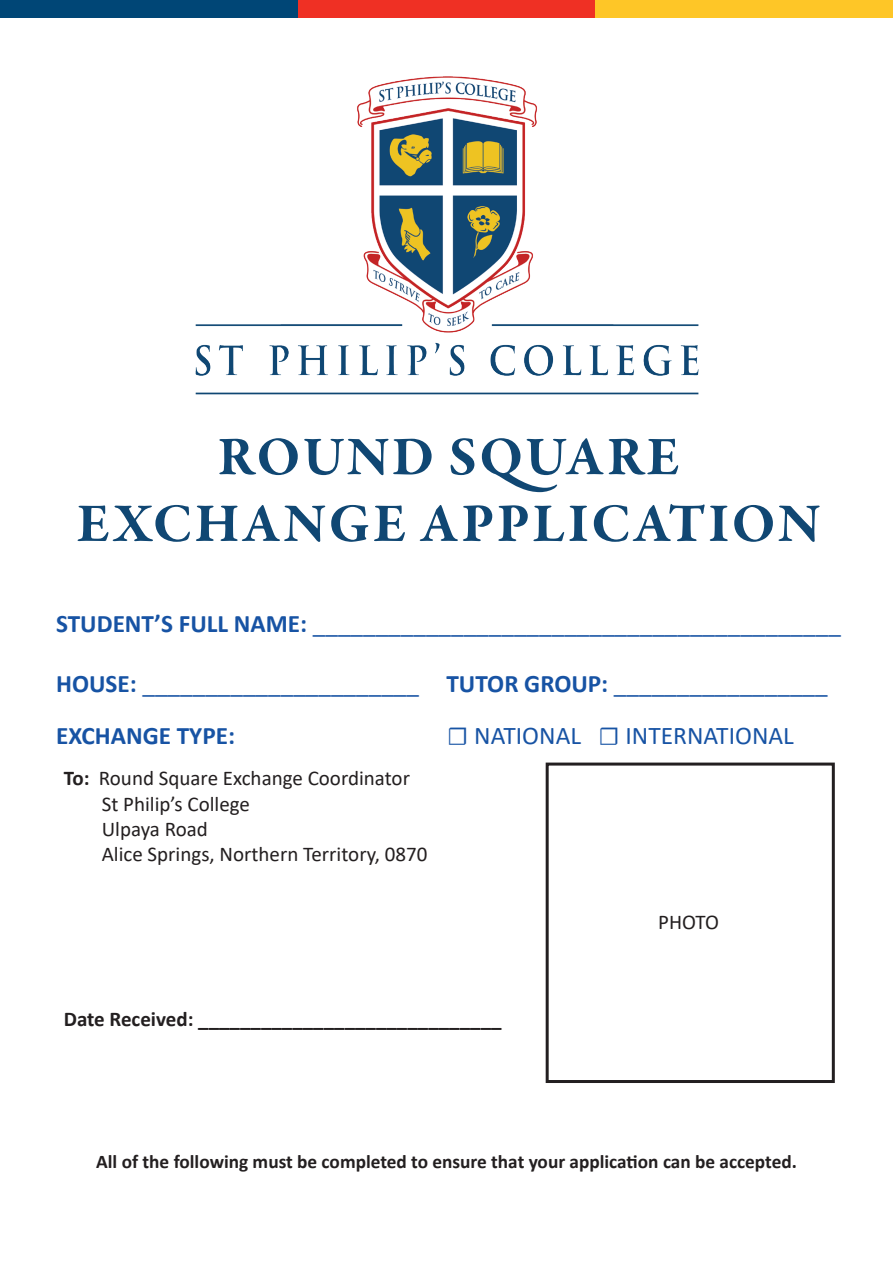
<style>
.page{position:relative;width:893px;height:1263px;background:#fff}
.page>*{position:absolute;margin:0;border:0;box-sizing:border-box;transform-origin:0 0}
.t1{font:700 55.65px/66.8px "Garamond Premr Pro";letter-spacing:.045em;color:#104773;text-align:center}
.t2{font:25.5px "Calibri";color:#1753a4}
.t3{font:25.2px "Calibri";color:#1753a4}
.t4{font:700 25.2px "Calibri";color:#1753a4}
.t5{font:21px/25.2px "Calibri";color:#231f20}
.t6{font:700 21px "Calibri";color:#231f20}
.t7{font:700 19.35px "Calibri";color:#231f20}
.s1{font-weight:700}
.s2{font-family:"Minion Pro";font-size:25.2px}
</style>
<div class="page">
<img style="left:195px;top:76px;width:504px;height:319px">
<div style="left:1px;top:0;width:297px;height:18px;background:#004676"></div>
<div style="left:298px;top:0;width:298px;height:18px;background:#ef3024"></div>
<div style="left:596px;top:0;width:297px;height:18px;background:#fec627"></div>
<div style="left:546px;top:762px;width:289px;height:321px;border:3px solid #231f20"></div>
<h1 class="t1" style="left:77px;top:424px;width:745px">ROUND SQUARE<br>EXCHANGE APPLICATION</h1>
<p class="t3" style="left:56px;top:606px;width:786px"><span class="s1">STUDENT’S FULL NAME:</span> __________________________________________</p>
<p class="t3" style="left:56px;top:666px;width:773px"><span class="s1">HOUSE:</span> ______________________ <span class="s1">TUTOR GROUP:</span> _________________</p>
<p class="t4" style="left:56px;top:718px;width:181px">EXCHANGE TYPE:</p>
<p class="t2" style="left:447px;top:718px;width:348px"><span class="s2">☐</span> NATIONAL <span class="s2">☐</span> INTERNATIONAL</p>
<p class="t5" style="left:102px;top:765px;width:327px;text-indent:-38px"><span class="s1">To:</span> Round Square Exchange Coordinator<br>St Philip’s College<br>Ulpaya Road<br>Alice Springs, Northern Territory, 0870</p>
<p class="t6" style="left:64px;top:1004px;width:439px">Date Received: _____________________________</p>
<p class="t5" style="left:658px;top:909px;width:62px">PHOTO</p>
<p class="t7" style="left:96px;top:1148px;width:702px">All of the following must be completed to ensure that your application can be accepted.</p>
</div>
